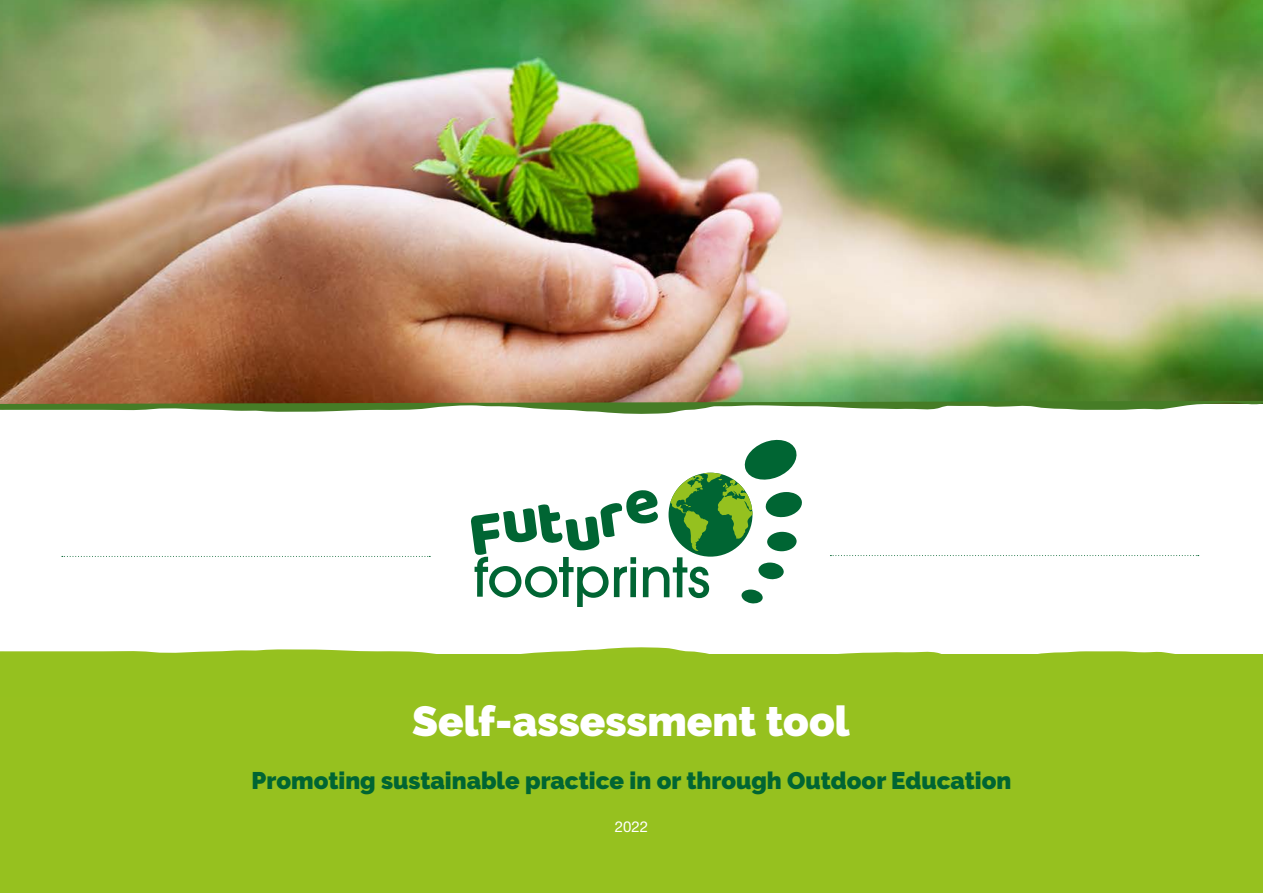
<style>
.page{position:relative;width:1263px;height:893px;background:#fff}
.page>*{position:absolute;margin:0;border:0;box-sizing:border-box;transform-origin:0 0}
.t1{font:900 42px "Raleway";color:#fff}
.t2{font:900 24px "Raleway";color:#006533}
.t3{font:15px "Helvetica Neue LT Std";color:#fff}
</style>
<div class="page">
<img style="left:0;top:0;width:1262px;height:401px">
<svg style="left:0;top:647px;width:1175px;height:7px"></svg>
<div style="left:0;top:697px;width:1263px;height:196px;background:#96c11f"></div>
<div style="left:0;top:654px;width:1263px;height:43px;background:#95c11f"></div>
<svg style="left:471px;top:439px;width:331px;height:168px"></svg>
<svg style="left:62px;top:556px;width:368px;height:1px"></svg>
<svg style="left:830px;top:555px;width:369px;height:1px"></svg>
<svg style="left:0;top:401px;width:1263px;height:13px"></svg>
<p class="t1" style="left:412px;top:697px;width:439px">Self-assessment tool</p>
<p class="t2" style="left:252px;top:767px;width:761px">Promoting sustainable practice in or through Outdoor Education</p>
<p class="t3" style="left:615px;top:818px;width:35px">2022</p>
</div>
